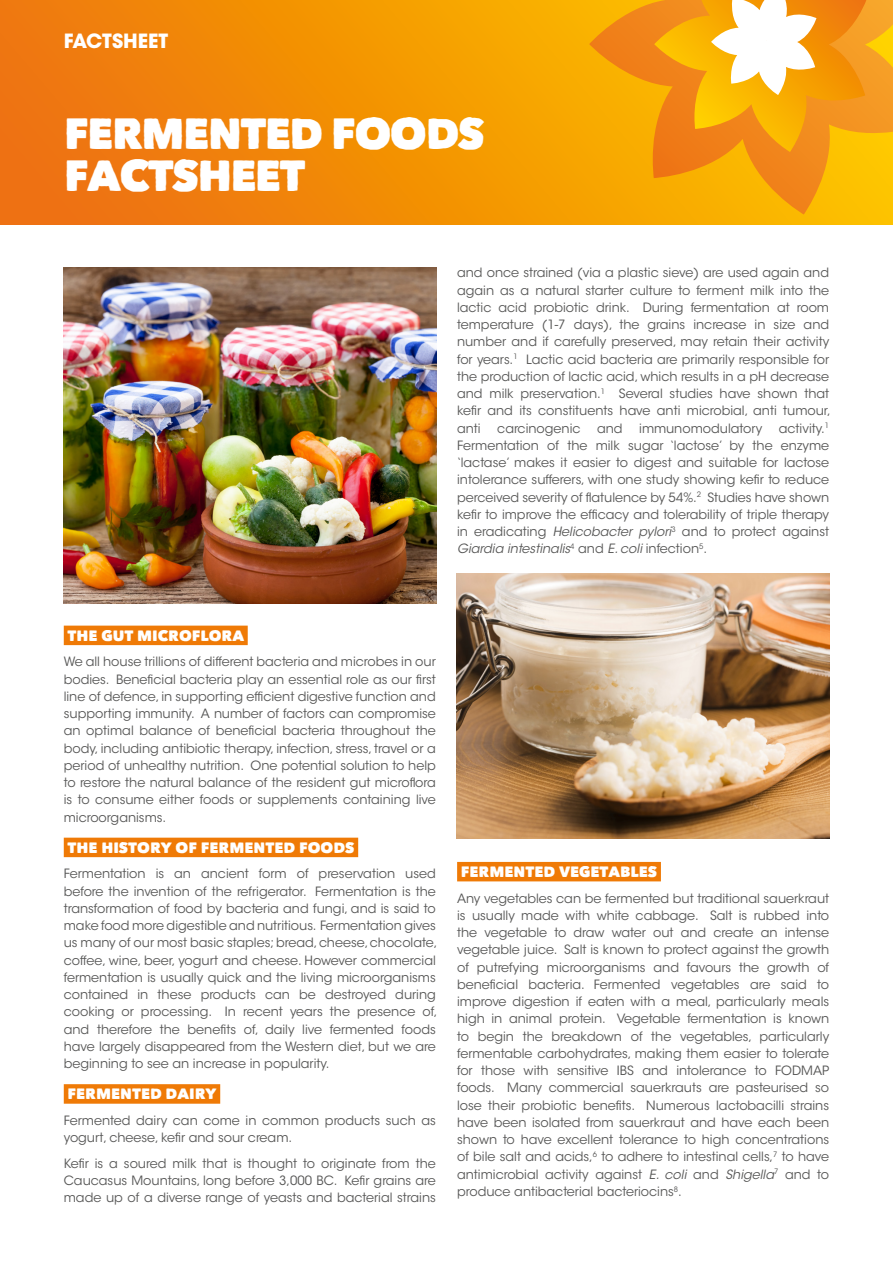
<style>
.page{position:relative;width:893px;height:1263px;background:#fff}
.page>*{position:absolute;margin:0;border:0;box-sizing:border-box;transform-origin:0 0}
.t1{font:43.5px/42.6px "Matiz";letter-spacing:-.04em;color:#fff}
.t2{font:700 19.5px "ITC Avant Garde Std";color:#fff}
.t3{font:15px "Matiz";color:#fff}
.t4{font:12.75px/17.2px "ITC Avant Garde Std";color:#565655;text-align:justify}
.s1{font-style:italic}
</style>
<div class="page">
<div style="left:0;top:0;width:893px;height:225px;background:linear-gradient(to right,#ed710e,#fcc100)"></div>
<div style="left:64px;top:626px;width:184px;height:19px;background:#ef7a06"></div>
<div style="left:64px;top:838px;width:294px;height:19px;background:#ef7a06"></div>
<div style="left:64px;top:1084px;width:156px;height:20px;background:#ef7a06"></div>
<div style="left:457px;top:862px;width:204px;height:19px;background:#ef7a06"></div>
<svg style="left:589px;top:0;width:304px;height:215px;background:#f7a609"></svg>
<svg style="left:654px;top:0;width:212px;height:152px"></svg>
<img style="left:64px;top:268px;width:373px;height:335px">
<img style="left:456px;top:573px;width:373px;height:265px">
<h2 class="t2" style="left:64px;top:29px;width:106px">FACTSHEET</h2>
<h1 class="t1" style="left:64px;top:112px;width:422px">FERMENTED FOODS<br>FACTSHEET</h1>
<p class="t4" style="left:457px;top:264px;width:375px;text-align:left">and once strained (via a plastic sieve) are used again and again as a natural starter culture to ferment milk into the lactic acid probiotic drink. During fermentation at room temperature (1-7 days), the grains increase in size and number and if carefully preserved, may retain their activity for years.<sup>1</sup> Lactic acid bacteria are primarily responsible for the production of lactic acid, which results in a pH decrease and milk preservation.<sup>1</sup> Several studies have shown that kefir and its constituents have anti microbial, anti tumour, anti</p>
<p class="t4" style="left:457px;top:419px;width:374px;text-indent:322px">activity.<sup>1<br></sup>Fermentation of the milk sugar ‘lactose’ by the enzyme ‘lactase’ makes it easier to digest and suitable for lactose intolerance sufferers, with one study showing kefir to reduce perceived severity of flatulence by 54%.<sup>2</sup> Studies have shown kefir to improve the efficacy and tolerability of triple therapy in eradicating <span class="s1">Helicobacter pylori</span><sup>3</sup> and to protect against <span class="s1">Giardia intestinalis</span><sup>4</sup> and <span class="s1">E. coli</span> infection<sup>5</sup>.</p>
<p class="t4" style="left:497px;top:419px;width:85px">carcinogenic</p>
<p class="t4" style="left:597px;top:419px;width:27px">and</p>
<p class="t4" style="left:639px;top:419px;width:125px">immunomodulatory</p>
<p class="t3" style="left:68px;top:626px;width:178px">THE GUT MICROFLORA</p>
<p class="t4" style="left:64px;top:653px;width:374px">We all house trillions of different bacteria and microbes in our bodies. Beneficial bacteria play an essential role as our first line of defence, in supporting efficient digestive function and supporting immunity. A number of factors can compromise an optimal balance of beneficial bacteria throughout the body, including antibiotic therapy, infection, stress, travel or a period of unhealthy nutrition. One potential solution to help to restore the natural balance of the resident gut microflora is to consume either foods or supplements containing live microorganisms.</p>
<p class="t3" style="left:68px;top:838px;width:288px">THE HISTORY OF FERMENTED FOODS</p>
<p class="t4" style="left:64px;top:865px;width:375px">Fermentation is an ancient form of preservation used before the invention of the refrigerator. Fermentation is the transformation of food by bacteria and fungi, and is said to make food more digestible and nutritious. Fermentation gives us many of our most basic staples; bread, cheese, chocolate, coffee, wine, beer, yogurt and cheese. However commercial fermentation is usually quick and the living microorganisms contained in these products can be destroyed during cooking or processing. In recent years the presence of, and therefore the benefits of, daily live fermented foods have largely disappeared from the Western diet, but we are beginning to see an increase in popularity.</p>
<p class="t3" style="left:68px;top:1085px;width:150px">FERMENTED DAIRY</p>
<p class="t4" style="left:64px;top:1112px;width:374px">Fermented dairy can come in common products such as yogurt, cheese, kefir and sour cream.</p>
<p class="t4" style="left:64px;top:1155px;width:374px">Kefir is a soured milk that is thought to originate from the Caucasus Mountains, long before 3,000 BC. Kefir grains are made up of a diverse range of yeasts and bacterial strains</p>
<p class="t3" style="left:461px;top:862px;width:198px">FERMENTED VEGETABLES</p>
<p class="t4" style="left:457px;top:889px;width:374px">Any vegetables can be fermented but traditional sauerkraut is usually made with white cabbage. Salt is rubbed into the vegetable to draw water out and create an intense vegetable juice. Salt is known to protect against the growth of putrefying microorganisms and favours the growth of beneficial bacteria. Fermented vegetables are said to improve digestion if eaten with a meal, particularly meals high in animal protein. Vegetable fermentation is known to begin the breakdown of the vegetables, particularly fermentable carbohydrates, making them easier to tolerate for those with sensitive IBS and intolerance to FODMAP foods. Many commercial sauerkrauts are pasteurised so lose their probiotic benefits. Numerous lactobacilli strains have been isolated from sauerkraut and have each been shown to have excellent tolerance to high concentrations of bile salt and acids,<sup>6</sup> to adhere to intestinal cells,<sup>7</sup> to have antimicrobial activity against <span class="s1">E. coli</span> and <span class="s1">Shigella</span><sup>7</sup> and to produce antibacterial bacteriocins<sup>8</sup>.</p>
</div>
